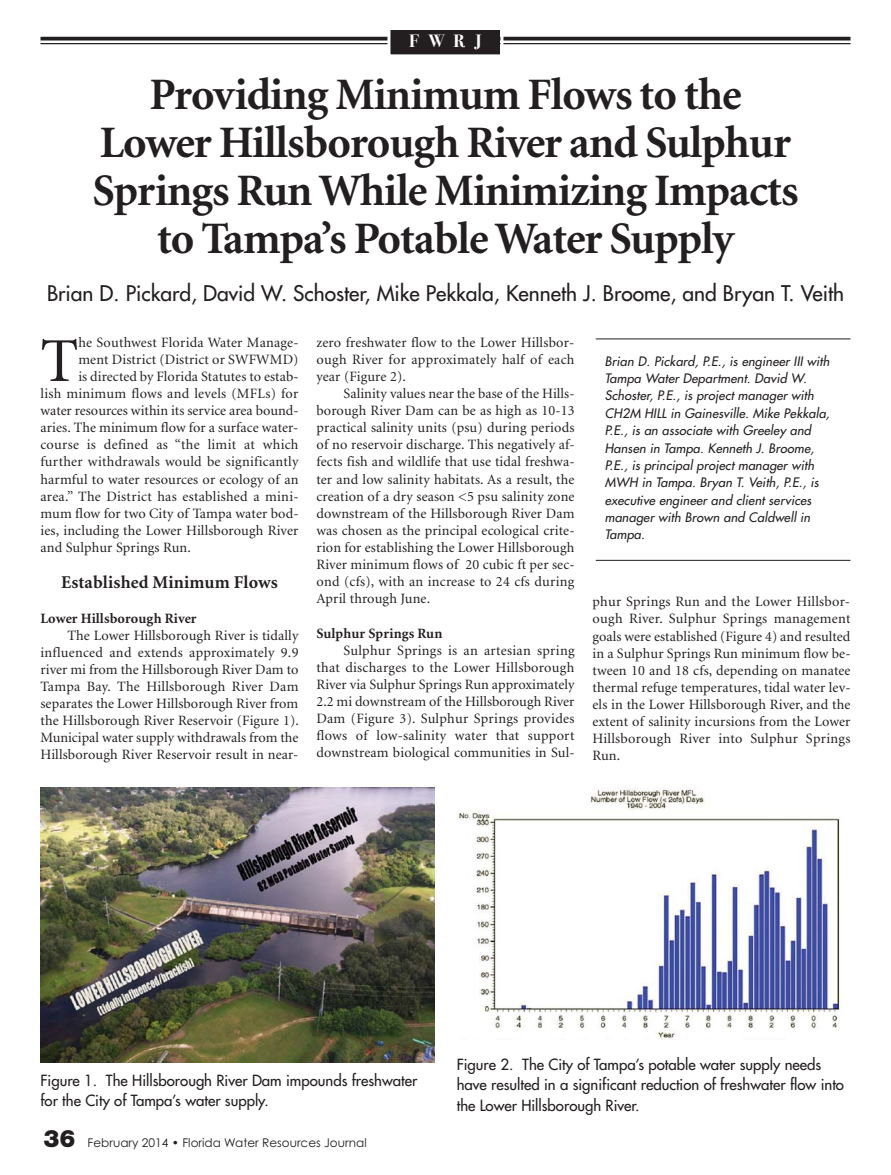
<style>
.page{position:relative;width:891px;height:1175px;background:#fff}
.page>*{position:absolute;margin:0;border:0;box-sizing:border-box;transform-origin:0 0}
.t1{font:62.4px "Minion";color:#231f20}
.t2{font:700 45px/48px "Minion";letter-spacing:-.02em;color:#231f20;text-align:center}
.t3{font:21px "Futura";color:#231f20}
.t4{font:700 18px "Minion";letter-spacing:.01em;color:#231f20}
.t5{font:18px "Bodoni Svty Two OSITCTT Bold";color:#fff}
.t6{font:15px/20.4px "Futura";color:#231f20}
.t7{font:14.25px/17.1px "Minion";letter-spacing:.01em;color:#231f20;text-align:justify}
.t8{font:700 14.25px "Minion";letter-spacing:.01em;color:#231f20}
.t9{font:italic 12.75px/17.4px "Futura";letter-spacing:.015em;color:#231f20}
.t10{font:12px "Century Gothic";color:#231f20}
.s1{font-family:"Helvetica Neue";font-weight:900;font-size:24px}
</style>
<div class="page">
<hr style="left:596px;top:338px;width:254px;height:1px;background:#231f20">
<hr style="left:40px;top:37px;width:810px;height:3px;background:#231f20">
<hr style="left:40px;top:43px;width:810px;height:1px;background:#231f20">
<div style="left:390px;top:30px;width:110px;height:24px;background:#231f20"></div>
<div style="left:387px;top:27px;width:116px;height:30px;border:3px solid #fff"></div>
<img style="left:40px;top:787px;width:394px;height:275px">
<img style="left:458px;top:788px;width:383px;height:251px">
<hr style="left:596px;top:560px;width:254px;height:1px;background:#231f20">
<p class="t5" style="left:409px;top:30px;width:74px">FWRJ</p>
<h2 class="t2" style="left:92px;top:75px;width:708px">Providing Minimum Flows to the Lower Hillsborough River and Sulphur Springs Run While Minimizing Impacts to Tampa’s Potable Water Supply</h2>
<h3 class="t3" style="left:47px;top:283px;width:799px">Brian D. Pickard, David W. Schoster, Mike Pekkala, Kenneth J. Broome, and Bryan T. Veith</h3>
<h1 class="t1" style="left:40px;top:336px;width:39px">T</h1>
<p class="t7" style="left:78px;top:335px;width:222px">he Southwest Florida Water Manage-</p>
<p class="t7" style="left:78px;top:352px;width:222px">ment District (District or SWFWMD)</p>
<p class="t7" style="left:78px;top:369px;width:222px">is directed by Florida Statutes to estab-</p>
<p class="t7" style="left:40px;top:386px;width:259px">lish minimum flows and levels (MFLs) for</p>
<p class="t7" style="left:40px;top:403px;width:260px">water resources within its service area bound-</p>
<p class="t7" style="left:40px;top:420px;width:259px">aries. The minimum flow for a surface water-</p>
<p class="t7" style="left:40px;top:437px;width:259px">course is defined as “the limit at which</p>
<p class="t7" style="left:40px;top:454px;width:260px">further withdrawals would be significantly</p>
<p class="t7" style="left:40px;top:471px;width:259px">harmful to water resources or ecology of an</p>
<p class="t7" style="left:40px;top:489px;width:260px">area.” The District has established a mini-</p>
<p class="t7" style="left:40px;top:506px;width:260px">mum flow for two City of Tampa water bod-</p>
<p class="t7" style="left:40px;top:523px;width:259px">ies, including the Lower Hillsborough River</p>
<p class="t7" style="left:40px;top:540px;width:152px">and Sulphur Springs Run.</p>
<p class="t4" style="left:61px;top:575px;width:218px">Established Minimum Flows</p>
<p class="t8" style="left:40px;top:612px;width:158px">Lower Hillsborough River</p>
<p class="t7" style="left:40px;top:627px;width:260px;text-indent:27px">The Lower Hillsborough River is tidally influenced and extends approximately 9.9 river mi from the Hillsborough River Dam to Tampa Bay. The Hillsborough River Dam separates the Lower Hillsborough River from the Hillsborough River Reservoir (Figure 1).<br>Municipal water supply withdrawals from the Hillsborough River Reservoir result in near-</p>
<p class="t7" style="left:316px;top:335px;width:259px">zero freshwater flow to the Lower Hillsbor&shy;ough River for approximately half of each year (Figure 2).</p>
<p class="t7" style="left:316px;top:386px;width:260px;text-indent:27px">Salinity values near the base of the Hills&shy;borough River Dam can be as high as 10-13 practical salinity units (psu) during periods of no reservoir discharge. This negatively af&shy;fects fish and wildlife that use tidal freshwa&shy;ter and low salinity habitats. As a result, the creation of a dry season &lt;5 psu salinity zone downstream of the Hillsborough River Dam was chosen as the principal ecological crite&shy;rion for establishing the Lower Hillsborough River minimum flows of 20 cubic ft per sec&shy;ond (cfs), with an increase to 24 cfs during April through June.</p>
<p class="t8" style="left:316px;top:627px;width:127px">Sulphur Springs Run</p>
<p class="t7" style="left:316px;top:642px;width:260px;text-indent:27px">Sulphur Springs is an artesian spring that discharges to the Lower Hillsborough River via Sulphur Springs Run approximately 2.2 mi downstream of the Hillsborough River Dam (Figure 3). Sulphur Springs provides flows of low-salinity water that support downstream biological communities in Sul-</p>
<p class="t9" style="left:605px;top:353px;width:229px">Brian D. Pickard, P.E., is engineer III with Tampa Water Department. David W.<br>Schoster, P.E., is project manager with CH2M HILL in Gainesville. Mike Pekkala, P.E., is an associate with Greeley and Hansen in Tampa. Kenneth J. Broome, P.E., is principal project manager with MWH in Tampa. Bryan T. Veith, P.E., is executive engineer and client services manager with Brown and Caldwell in Tampa.</p>
<p class="t7" style="left:592px;top:594px;width:260px">phur Springs Run and the Lower Hillsbor&shy;ough River. Sulphur Springs management goals were established (Figure 4) and resulted in a Sulphur Springs Run minimum flow be&shy;tween 10 and 18 cfs, depending on manatee thermal refuge temperatures, tidal water lev&shy;els in the Lower Hillsborough River, and the extent of salinity incursions from the Lower Hillsborough River into Sulphur Springs Run.</p>
<p class="t6" style="left:40px;top:1071px;width:378px">Figure 1. The Hillsborough River Dam impounds freshwater for the City of Tampa’s water supply.</p>
<p class="t10" style="left:44px;top:1135px;width:325px"><span class="s1">36</span> February 2014 • Florida Water Resources Journal</p>
<p class="t6" style="left:457px;top:1054px;width:389px">Figure 2. The City of Tampa’s potable water supply needs have resulted in a significant reduction of freshwater flow into the Lower Hillsborough River.</p>
</div>
